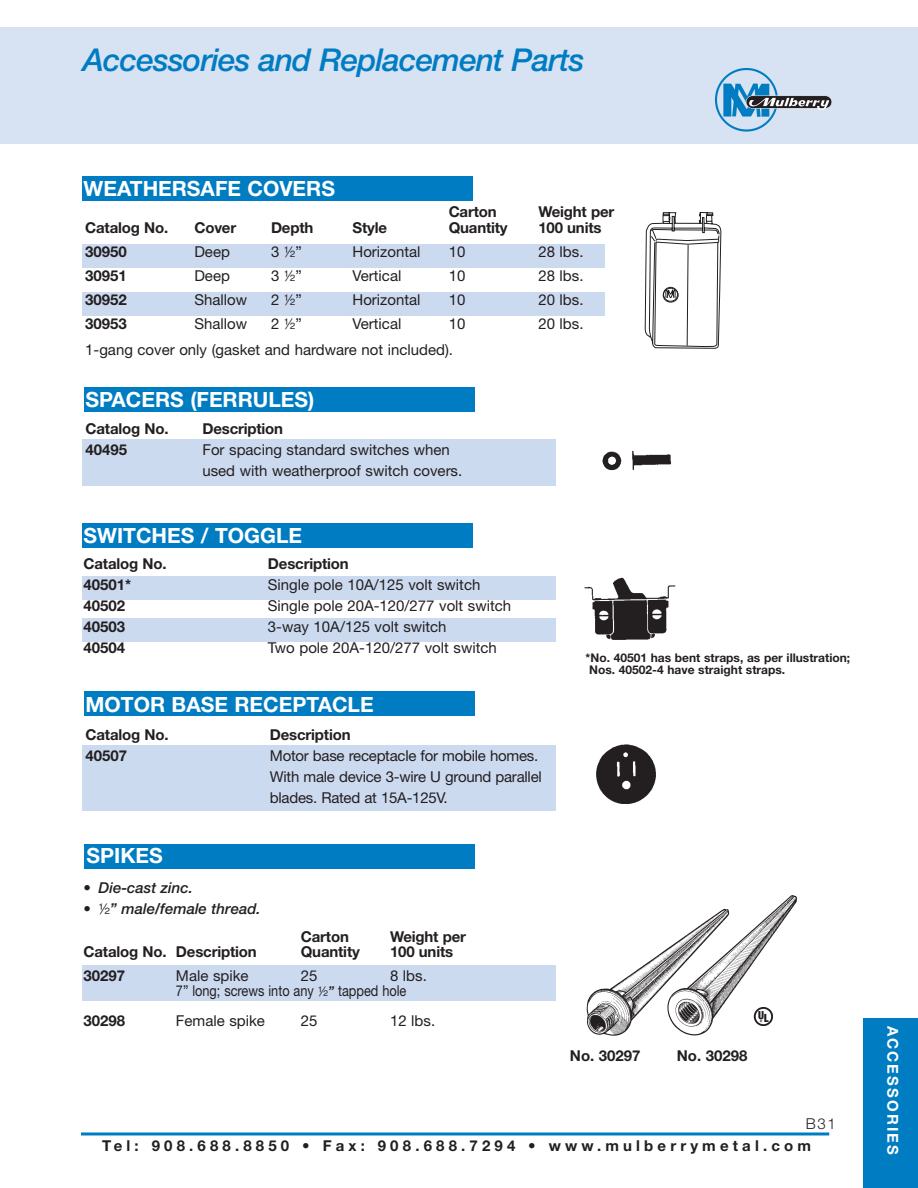
<style>
.page{position:relative;width:918px;height:1188px;background:#fff}
.page>*{position:absolute;margin:0;border:0;box-sizing:border-box;transform-origin:0 0}
.t1{font:italic 500 31.5px "Helvetica Neue";letter-spacing:-.03em;color:#007cc2}
.t2{font:700 21px "Helvetica Neue";color:#fff}
.t3{font:15px/21px "Helvetica Neue";color:#231f20}
.t4{font:700 15px "Helvetica Neue";letter-spacing:-.01em;color:#231f20}
.t5{font:700 15px "Helvetica Neue";letter-spacing:.28em;color:#231f20}
.t6{font:italic 500 15px "Helvetica Neue";color:#231f20}
.t7{font:700 15px "Helvetica Neue";letter-spacing:.14em;color:#fff}
.t8{font:300 15px "Helvetica Neue";color:#231f20}
.t9{font:700 12px/12px "Helvetica Neue";color:#231f20}
.s1{font-family:"Sans Fractions Plain"}
.s2{font-family:"Sans Fractions Plain";font-weight:400;font-style:normal}
.s3{font-family:"Sans Fractions Plain";font-size:13.5px}
.s4{font-weight:500;font-style:italic;font-size:13.5px}
</style>
<div class="page">
<div style="left:82px;top:745px;width:473px;height:66px;background:#ccdaf0"></div>
<div style="left:84px;top:692px;width:391px;height:24px;background:#007cc2"></div>
<div style="left:0;top:27px;width:918px;height:116px;background:#d7e2f3"></div>
<img style="left:715px;top:69px;width:83px;height:63px">
<div style="left:746px;top:96px;width:86px;height:13px;border:1px solid #fff;border-radius:7px"></div>
<img style="left:748px;top:96px;width:84px;height:17px">
<hr style="left:81px;top:1132px;width:748px;height:3px;background:#007cc2">
<img style="left:596px;top:744px;width:60px;height:60px">
<svg style="left:645px;top:212px;width:76px;height:137px"></svg>
<div style="left:82px;top:618px;width:474px;height:24px;background:#ccdaf0"></div>
<div style="left:82px;top:576px;width:474px;height:24px;background:#ccdaf0"></div>
<div style="left:82px;top:439px;width:474px;height:47px;background:#ccdaf0"></div>
<div style="left:84px;top:387px;width:391px;height:25px;background:#007cc2"></div>
<img style="left:602px;top:451px;width:69px;height:19px">
<div style="left:864px;top:1018px;width:54px;height:170px;background:#007cc2"></div>
<div style="left:82px;top:292px;width:522px;height:23px;background:#ccdaf0"></div>
<div style="left:82px;top:244px;width:522px;height:24px;background:#ccdaf0"></div>
<div style="left:82px;top:176px;width:391px;height:25px;background:#007cc2"></div>
<div style="left:82px;top:965px;width:473px;height:36px;background:#ccdaf0"></div>
<img style="left:586px;top:895px;width:211px;height:141px">
<div style="left:84px;top:844px;width:391px;height:25px;background:#007cc2"></div>
<img style="left:754px;top:1007px;width:19px;height:19px">
<div style="left:82px;top:523px;width:391px;height:25px;background:#007cc2"></div>
<img style="left:584px;top:577px;width:92px;height:63px">
<h1 class="t1" style="left:83px;top:49px;width:504px">Accessories and Replacement Parts</h1>
<h2 class="t2" style="left:84px;top:181px;width:253px">WEATHERSAFE COVERS</h2>
<p class="t4" style="left:449px;top:206px;width:50px">Carton</p>
<p class="t4" style="left:538px;top:206px;width:78px">Weight per</p>
<p class="t4" style="left:85px;top:222px;width:85px">Catalog No.</p>
<p class="t4" style="left:194px;top:222px;width:43px">Cover</p>
<p class="t4" style="left:271px;top:222px;width:44px">Depth</p>
<p class="t4" style="left:353px;top:222px;width:36px">Style</p>
<p class="t4" style="left:449px;top:222px;width:61px">Quantity</p>
<p class="t4" style="left:538px;top:222px;width:65px">100 units</p>
<p class="t4" style="left:85px;top:246px;width:43px">30950</p>
<p class="t3" style="left:194px;top:242px;width:37px">Deep</p>
<p class="t3" style="left:271px;top:242px;width:32px">3 <span class="s1">2</span>”</p>
<p class="t3" style="left:353px;top:242px;width:70px">Horizontal</p>
<p class="t3" style="left:449px;top:242px;width:18px">10</p>
<p class="t3" style="left:538px;top:242px;width:47px">28 lbs.</p>
<p class="t4" style="left:85px;top:270px;width:43px">30951</p>
<p class="t3" style="left:194px;top:266px;width:37px">Deep</p>
<p class="t3" style="left:271px;top:266px;width:32px">3 <span class="s1">2</span>”</p>
<p class="t3" style="left:353px;top:266px;width:50px">Vertical</p>
<p class="t3" style="left:449px;top:266px;width:18px">10</p>
<p class="t3" style="left:538px;top:266px;width:47px">28 lbs.</p>
<p class="t4" style="left:85px;top:294px;width:43px">30952</p>
<p class="t3" style="left:194px;top:290px;width:54px">Shallow</p>
<p class="t3" style="left:271px;top:290px;width:32px">2 <span class="s1">2</span>”</p>
<p class="t3" style="left:353px;top:290px;width:70px">Horizontal</p>
<p class="t3" style="left:449px;top:290px;width:18px">10</p>
<p class="t3" style="left:538px;top:290px;width:47px">20 lbs.</p>
<p class="t4" style="left:85px;top:318px;width:43px">30953</p>
<p class="t3" style="left:194px;top:314px;width:54px">Shallow</p>
<p class="t3" style="left:271px;top:314px;width:32px">2 <span class="s1">2</span>”</p>
<p class="t3" style="left:353px;top:314px;width:50px">Vertical</p>
<p class="t3" style="left:449px;top:314px;width:18px">10</p>
<p class="t3" style="left:538px;top:314px;width:47px">20 lbs.</p>
<p class="t3" style="left:85px;top:341px;width:369px">1-gang cover only (gasket and hardware not included).</p>
<h2 class="t2" style="left:86px;top:392px;width:230px">SPACERS (FERRULES)</h2>
<p class="t4" style="left:86px;top:424px;width:85px">Catalog No.</p>
<p class="t4" style="left:202px;top:424px;width:82px">Description</p>
<p class="t4" style="left:86px;top:445px;width:43px">40495</p>
<p class="t3" style="left:202px;top:441px;width:261px">For spacing standard switches when used with weatherproof switch covers.</p>
<h2 class="t2" style="left:84px;top:528px;width:220px">SWITCHES / TOGGLE</h2>
<p class="t4" style="left:84px;top:559px;width:85px">Catalog No.</p>
<p class="t4" style="left:268px;top:559px;width:82px">Description</p>
<p class="t4" style="left:84px;top:580px;width:49px">40501*</p>
<p class="t3" style="left:268px;top:576px;width:214px">Single pole 10A/125 volt switch</p>
<p class="t4" style="left:84px;top:601px;width:43px">40502</p>
<p class="t3" style="left:268px;top:597px;width:245px">Single pole 20A-120/277 volt switch</p>
<p class="t4" style="left:84px;top:622px;width:43px">40503</p>
<p class="t3" style="left:268px;top:618px;width:180px">3-way 10A/125 volt switch</p>
<p class="t4" style="left:84px;top:643px;width:43px">40504</p>
<p class="t3" style="left:268px;top:639px;width:230px">Two pole 20A-120/277 volt switch</p>
<h2 class="t2" style="left:86px;top:697px;width:290px">MOTOR BASE RECEPTACLE</h2>
<p class="t4" style="left:86px;top:729px;width:85px">Catalog No.</p>
<p class="t4" style="left:270px;top:729px;width:82px">Description</p>
<p class="t4" style="left:86px;top:750px;width:43px">40507</p>
<p class="t3" style="left:270px;top:746px;width:273px">Motor base receptacle for mobile homes.<br>With male device 3-wire U ground parallel blades. Rated at 15A-125V.</p>
<h2 class="t2" style="left:87px;top:848px;width:78px">SPIKES</h2>
<p class="t6" style="left:84px;top:882px;width:111px">• Die-cast zinc.</p>
<p class="t6" style="left:84px;top:903px;width:179px">• <span class="s2">2</span>” male/female thread.</p>
<p class="t4" style="left:84px;top:946px;width:175px">Catalog No. Description</p>
<p class="t4" style="left:301px;top:946px;width:61px">Quantity</p>
<p class="t4" style="left:390px;top:946px;width:65px">100 units</p>
<p class="t4" style="left:84px;top:970px;width:43px">30297</p>
<p class="t3" style="left:176px;top:966px;width:74px">Male spike</p>
<p class="t3" style="left:301px;top:966px;width:18px">25</p>
<p class="t4" style="left:301px;top:931px;width:50px">Carton</p>
<p class="t4" style="left:390px;top:931px;width:78px">Weight per</p>
<p class="t3" style="left:176px;top:969px;width:252px;line-height:15px;text-indent:214px">8 lbs.<br>7” long; screws into any <span class="s3">2</span><span class="s4">”</span> tapped hole</p>
<p class="t4" style="left:84px;top:1015px;width:43px">30298</p>
<p class="t3" style="left:176px;top:1011px;width:91px">Female spike</p>
<p class="t3" style="left:301px;top:1011px;width:18px">25</p>
<p class="t3" style="left:390px;top:1011px;width:47px">12 lbs.</p>
<p class="t9" style="left:589px;top:653px;width:263px;text-indent:-4px">*No. 40501 has bent straps, as per illustration;<br>Nos. 40502-4 have straight straps.</p>
<p class="t4" style="left:570px;top:1050px;width:72px">No. 30297</p>
<p class="t4" style="left:677px;top:1050px;width:72px">No. 30298</p>
<p class="t8" style="left:806px;top:1119px;width:32px">B31</p>
<p class="t5" style="left:102px;top:1140px;width:710px">Tel: 908.688.8850 • Fax: 908.688.7294 • www.mulberrymetal.com</p>
<p class="t7" style="left:898px;top:1026px;width:130px;rotate:90deg">ACCESSORIES</p>
</div>
